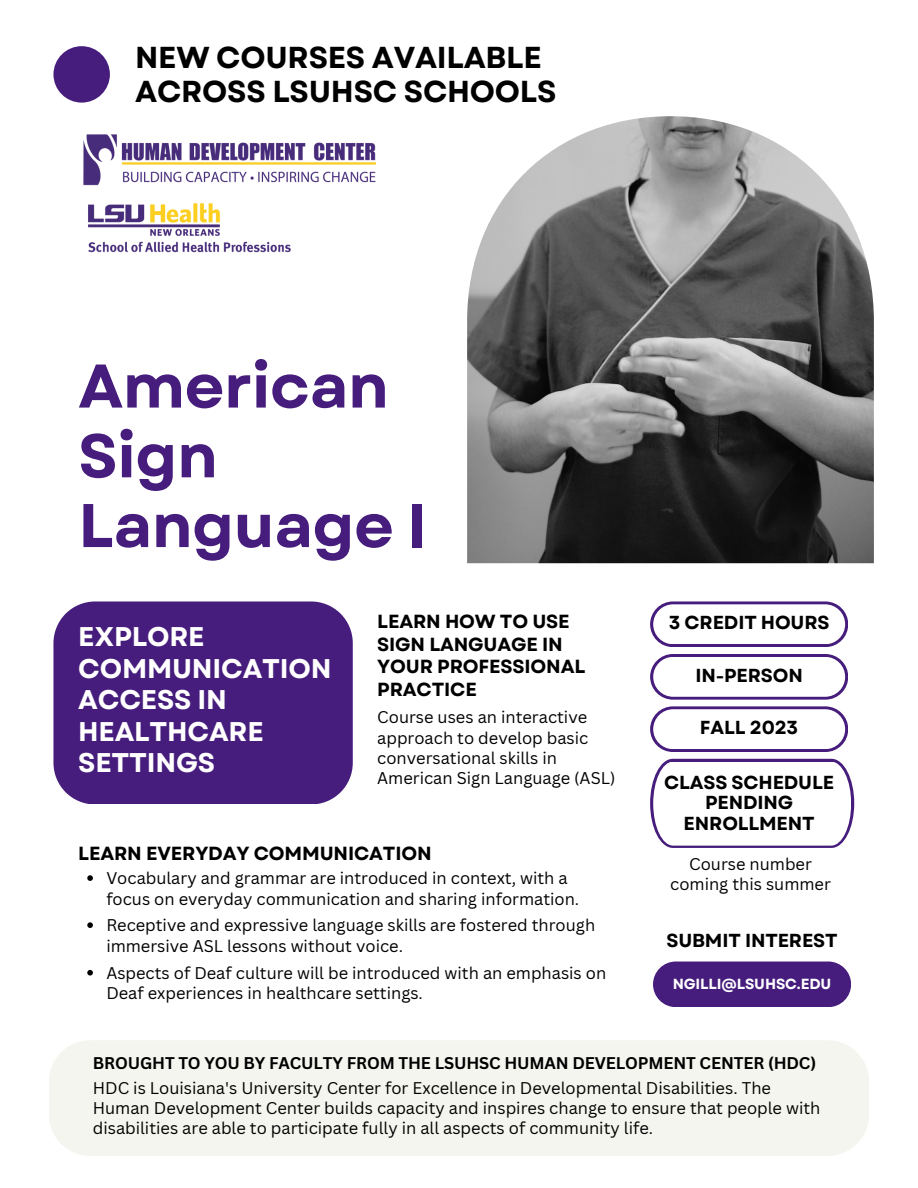
<style>
.page{position:relative;width:918px;height:1188px;background:#fff}
.page>*{position:absolute;margin:0;border:0;box-sizing:border-box;transform-origin:0 0}
.t1{font:700 61.5px/69.8px "Garet";letter-spacing:-.01em;color:#461d7c}
.t2{font:700 30.3px/33.9px "Garet";letter-spacing:-.01em;color:#000}
.t3{font:700 27px/31.5px "Garet";letter-spacing:-.01em;color:#fff}
.t4{font:700 19.05px/22.5px "Garet";letter-spacing:-.01em;color:#000}
.t5{font:700 18.9px "Garet";letter-spacing:-.01em;color:#000}
.t6{font:700 18.75px/20.1px "Garet";letter-spacing:-.01em;color:#000;text-align:center}
.t7{font:16.5px/20.2px "Canva Sans";color:#000}
.t8{font:700 16.5px "Canva Sans";letter-spacing:-.01em;color:#000}
.t9{font:700 14.55px "Garet";letter-spacing:-.01em;color:#fff}
</style>
<div class="page">
<div style="left:53px;top:601px;width:300px;height:203px;background:#461d7c"></div>
<div style="left:53px;top:46px;width:57px;height:57px;background:#461d7c;border-radius:50%"></div>
<img style="left:83px;top:135px;width:292px;height:51px">
<div style="left:650px;top:601px;width:198px;height:46px;background:#461d7c;border-radius:23px"></div>
<div style="left:653px;top:604px;width:192px;height:40px;background:#fff;border-radius:20px"></div>
<div style="left:650px;top:654px;width:198px;height:46px;background:#461d7c;border-radius:23px"></div>
<div style="left:653px;top:657px;width:192px;height:40px;background:#fff;border-radius:20px"></div>
<svg style="left:650px;top:759px;width:204px;height:89px"></svg>
<div style="left:650px;top:706px;width:198px;height:46px;background:#461d7c;border-radius:23px"></div>
<div style="left:653px;top:709px;width:192px;height:40px;background:#fff;border-radius:20px"></div>
<img style="left:88px;top:203px;width:202px;height:50px">
<img style="left:467px;top:116px;width:407px;height:447px">
<svg style="left:87px;top:875px;width:6px;height:6px"></svg>
<div style="left:49px;top:1040px;width:820px;height:116px;background:#f5f5ef"></div>
<svg style="left:87px;top:922px;width:6px;height:6px"></svg>
<svg style="left:87px;top:970px;width:6px;height:6px"></svg>
<div style="left:653px;top:962px;width:198px;height:45px;background:#461d7c;border-radius:23px"></div>
<h1 class="t2" style="left:135px;top:41px;width:423px">NEW COURSES AVAILABLE<br>ACROSS LSUHSC SCHOOLS</h1>
<h1 class="t1" style="left:78px;top:351px;width:351px">American<br>Sign<br>Language I</h1>
<h1 class="t3" style="left:78px;top:621px;width:255px">EXPLORE<br>COMMUNICATION<br>ACCESS IN<br>HEALTHCARE<br>SETTINGS</h1>
<h2 class="t4" style="left:377px;top:610px;width:210px">LEARN HOW TO USE<br>SIGN LANGUAGE IN<br>YOUR PROFESSIONAL<br>PRACTICE</h2>
<p class="t7" style="left:377px;top:707px;width:240px">Course uses an interactive approach to develop basic conversational skills in<br>American Sign Language (ASL)</p>
<h2 class="t5" style="left:78px;top:839px;width:355px">LEARN EVERYDAY COMMUNICATION</h2>
<p class="t7" style="left:106px;top:868px;width:474px">Vocabulary and grammar are introduced in context, with a focus on everyday communication and sharing information.</p>
<p class="t7" style="left:106px;top:915px;width:490px">Receptive and expressive language skills are fostered through immersive ASL lessons without voice.</p>
<p class="t7" style="left:106px;top:962px;width:501px">Aspects of Deaf culture will be introduced with an emphasis on<br>Deaf experiences in healthcare settings.</p>
<h1 class="t6" style="left:669px;top:613px;width:162px">3 CREDIT HOURS</h1>
<p class="t6" style="left:695px;top:665px;width:109px">IN-PERSON</p>
<p class="t6" style="left:700px;top:718px;width:100px">FALL 2023</p>
<p class="t6" style="left:664px;top:773px;width:171px">CLASS SCHEDULE<br>PENDING<br>ENROLLMENT</p>
<p class="t7" style="left:689px;top:854px;width:124px">Course number</p>
<p class="t7" style="left:670px;top:874px;width:162px">coming this summer</p>
<h1 class="t6" style="left:666px;top:931px;width:173px">SUBMIT INTEREST</h1>
<p class="t9" style="left:673px;top:973px;width:160px">NGILLI@LSUHSC.EDU</p>
<h1 class="t8" style="left:93px;top:1052px;width:725px">BROUGHT TO YOU BY FACULTY FROM THE LSUHSC HUMAN DEVELOPMENT CENTER (HDC)</h1>
<p class="t7" style="left:93px;top:1077px;width:729px">HDC is Louisiana's University Center for Excellence in Developmental Disabilities. The<br>Human Development Center builds capacity and inspires change to ensure that people with disabilities are able to participate fully in all aspects of community life.</p>
</div>
